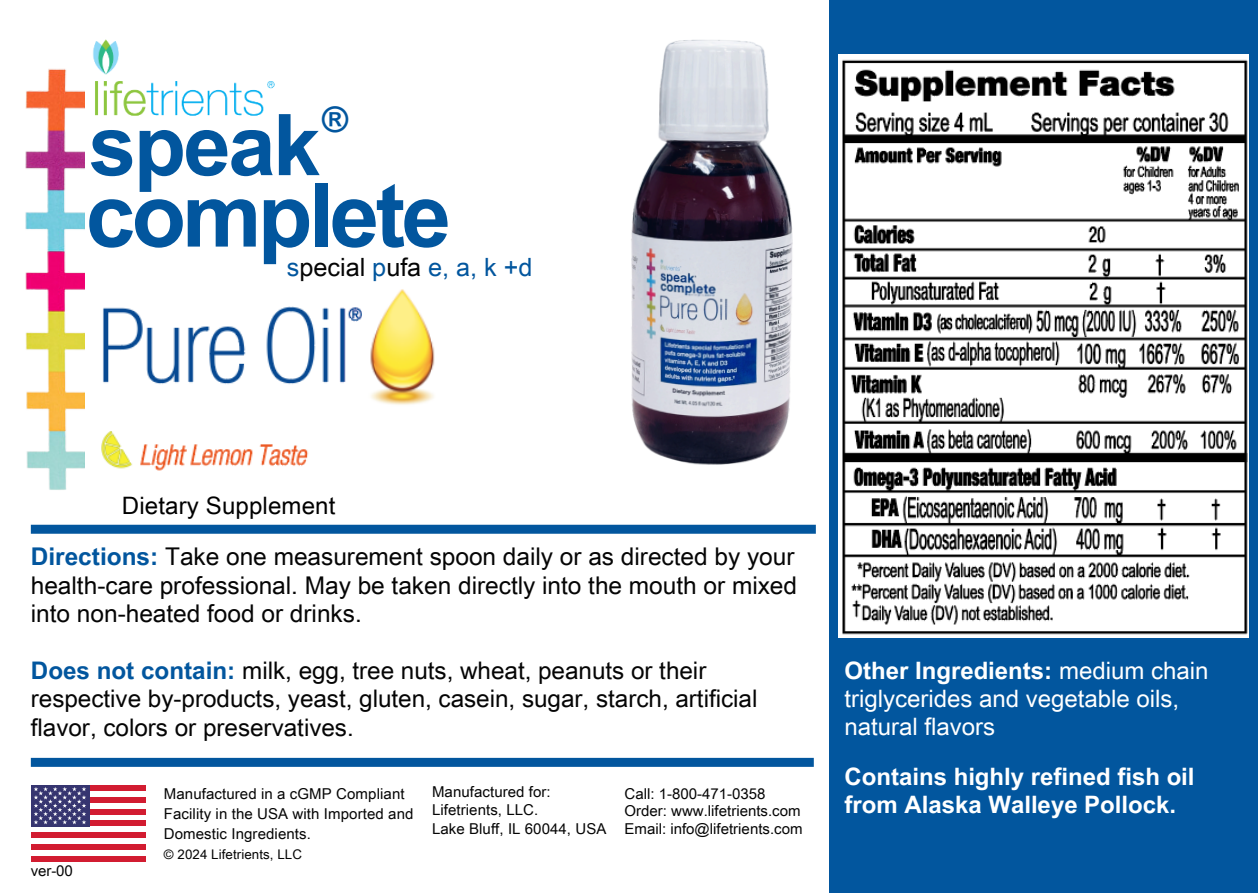
<style>
.page{position:relative;width:1258px;height:894px;background:#fff}
.page>*{position:absolute;margin:0;border:0;box-sizing:border-box;transform-origin:0 0}
.t1{font:700 89.4px "Arial Unicode MS";letter-spacing:-.04em;color:#02569e}
.t2{font:700 85.2px "Arial Unicode MS";letter-spacing:-.03em;color:#02569e}
.t3{font:700 35.4px "Arial Unicode MS";color:#02569e}
.t4{font:25.2px "Arial Unicode MS";color:#02569e}
.t5{font:24.3px/28.5px "Arial Unicode MS";color:#050505;text-align:justify}
.t6{font:24px/27.9px "Arial Unicode MS";color:#fff}
.t7{font:700 24px/27.9px "Arial Unicode MS";color:#fff}
.t8{font:24px "Arial Unicode MS";letter-spacing:.005em;color:#000}
.t9{font:15px/20.1px "Arial Unicode MS";letter-spacing:.005em;color:#050505}
.t10{font:13.2px "Arial Unicode MS";letter-spacing:.005em;color:#050505}
.s1{color:#050505}
.s2{font-weight:700;color:#02569e}
.s3{font-weight:700}
</style>
<div class="page">
<img style="left:93px;top:39px;width:182px;height:77px">
<div style="left:829px;top:0;width:428px;height:892px;background:#02569e"></div>
<img style="left:25px;top:68px;width:59px;height:422px">
<div style="left:31px;top:524px;width:785px;height:9px;background:#02569e"></div>
<div style="left:31px;top:757px;width:783px;height:9px;background:#02569e"></div>
<svg style="left:31px;top:790px;width:114px;height:60px"></svg>
<div style="left:31px;top:832px;width:114px;height:5px;background:#d21c31"></div>
<div style="left:89px;top:820px;width:56px;height:6px;background:#d21c31"></div>
<div style="left:89px;top:808px;width:56px;height:6px;background:#d21c31"></div>
<div style="left:89px;top:796px;width:56px;height:6px;background:#d21c31"></div>
<div style="left:89px;top:785px;width:56px;height:5px;background:#d21c31"></div>
<div style="left:31px;top:843px;width:114px;height:6px;background:#d21c31"></div>
<div style="left:31px;top:855px;width:114px;height:6px;background:#d21c31"></div>
<div style="left:31px;top:785px;width:58px;height:41px;background:#363570"></div>
<svg style="left:34px;top:787px;width:52px;height:37px"></svg>
<img style="left:839px;top:55px;width:409px;height:582px">
<img style="left:631px;top:39px;width:289px;height:484px">
<img style="left:101px;top:289px;width:334px;height:182px">
<h3 class="t3" style="left:322px;top:95px;width:27px">®</h3>
<h3 class="t2" style="left:89px;top:84px;width:233px">speak</h3>
<p class="t1" style="left:86px;top:151px;width:367px">complete</p>
<p class="t4" style="left:287px;top:249px;width:247px">s<span class="s1">pecial</span> p<span class="s1">ufa</span> e, a, k +d</p>
<h3 class="t8" style="left:122px;top:488px;width:215px">Dietary Supplement</h3>
<h3 class="t5" style="left:31px;top:541px;width:768px"><span class="s2">Directions:</span> Take one measurement spoon daily or as directed by your health-care professional. May be taken directly into the mouth or mixed into non-heated food or drinks.</h3>
<h2 class="t5" style="left:31px;top:655px;width:728px;text-align:left"><span class="s2">Does not contain:</span> milk, egg, tree nuts, wheat, peanuts or their respective by-products, yeast, gluten, casein, sugar, starch, artificial flavor, colors or preservatives.</h2>
<p class="t9" style="left:31px;top:859px;width:44px">ver-00</p>
<p class="t9" style="left:164px;top:782px;width:251px">Manufactured in a cGMP Compliant<br>Facility in the USA with Imported and<br>Domestic Ingredients.</p>
<p class="t9" style="left:432px;top:781px;width:176px;line-height:18.6px">Manufactured for:<br>Lifetrients, LLC.<br>Lake Bluff, IL 60044, USA</p>
<h1 class="t10" style="left:164px;top:845px;width:140px">© 2024 Lifetrients, LLC</h1>
<h1 class="t9" style="left:624px;top:783px;width:180px;line-height:17.4px">Call: 1-800-471-0358<br>Order: www.lifetrients.com<br>Email: info@lifetrients.com</h1>
<p class="t6" style="left:844px;top:655px;width:365px"><span class="s3">Other Ingredients:</span> medium chain triglycerides and vegetable oils, natural flavors</p>
<p class="t7" style="left:844px;top:760px;width:352px">Contains highly refined fish oil from Alaska Walleye Pollock.</p>
</div>
